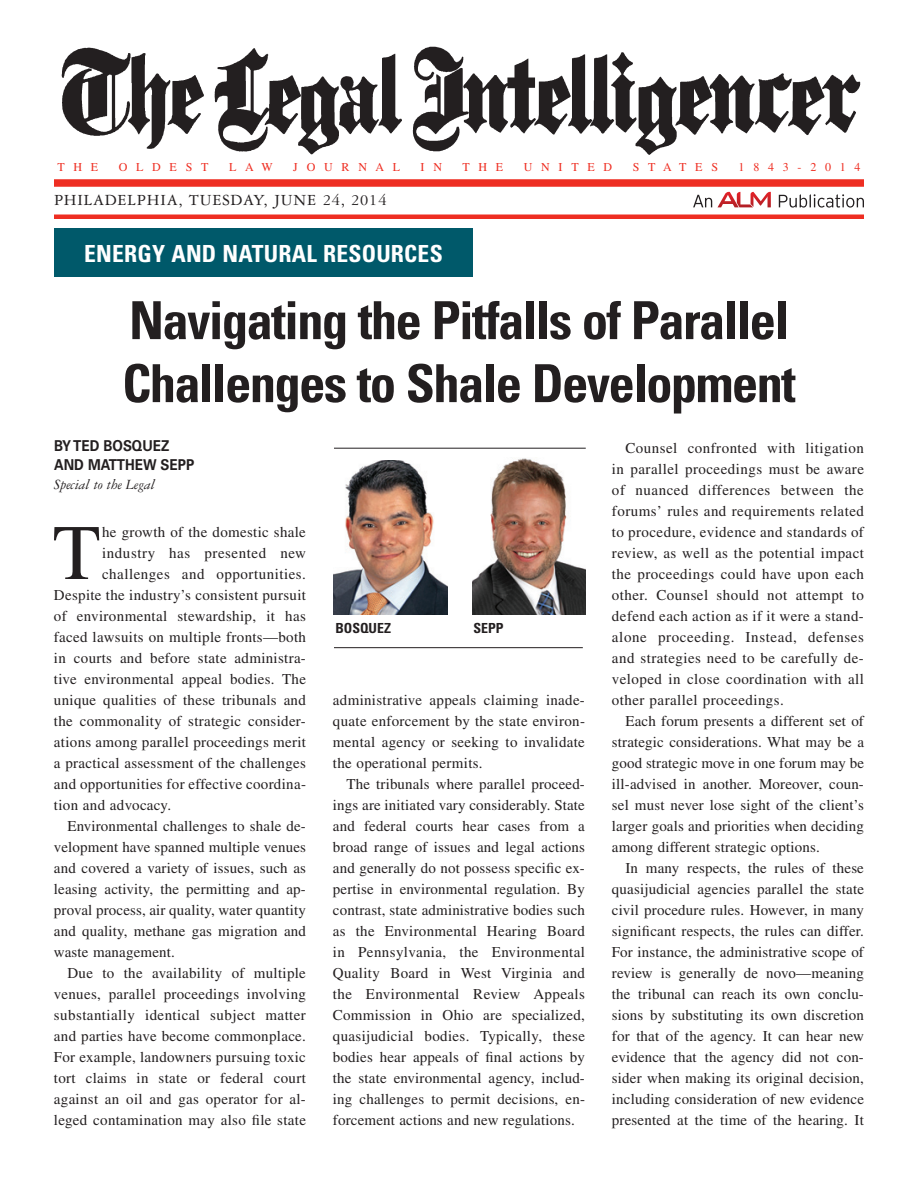
<style>
.page{position:relative;width:918px;height:1188px;background:#fff}
.page>*{position:absolute;margin:0;border:0;box-sizing:border-box;transform-origin:0 0}
.t1{font:78.45px "Times LT Std";color:#231f20}
.t2{font:700 condensed 52.5px/63px "Univers LT Std";letter-spacing:-.03em;color:#231f20}
.t3{font:700 condensed 23.55px "Univers LT Std";letter-spacing:.01em;color:#fff}
.t4{font:16.5px "Garamond 3 LT Std";letter-spacing:.05em;color:#231f20}
.t5{font:15px/21px "Times LT Std";letter-spacing:.02em;color:#231f20;text-align:justify}
.t6{font:700 15px/19.5px "Univers LT Std";color:#231f20;scale:.9 1}
.t7{font:italic 15px "Garamond 3 LT Std";color:#231f20}
.t8{font:700 condensed 13.95px "Univers LT Std";color:#231f20}
.t9{font:12px "Times LT Std";letter-spacing:.73em;color:#ee2e22}
</style>
<div class="page">
<img style="left:61px;top:46px;width:800px;height:109px">
<div style="left:54px;top:179px;width:810px;height:8px;background:#ee2e22"></div>
<div style="left:54px;top:214px;width:810px;height:5px;background:#ee2e22"></div>
<svg style="left:693px;top:195px;width:19px;height:12px"></svg>
<svg style="left:779px;top:194px;width:85px;height:14px"></svg>
<svg style="left:718px;top:192px;width:53px;height:15px"></svg>
<hr style="left:334px;top:647px;width:249px;height:1px;background:#231f20">
<hr style="left:334px;top:448px;width:252px;height:1px;background:#231f20">
<img style="left:334px;top:460px;width:114px;height:154px">
<img style="left:472px;top:458px;width:114px;height:156px">
<div style="left:54px;top:228px;width:419px;height:49px;background:#00596a"></div>
<p class="t9" style="left:57px;top:160px;width:42px">The</p>
<p class="t9" style="left:119px;top:160px;width:87px">Oldest</p>
<p class="t9" style="left:229px;top:160px;width:45px">Law</p>
<p class="t9" style="left:293px;top:160px;width:108px">Jo urnal</p>
<p class="t9" style="left:421px;top:160px;width:23px">i n</p>
<p class="t9" style="left:462px;top:160px;width:42px">t he</p>
<p class="t9" style="left:524px;top:160px;width:90px">Unit ed</p>
<p class="t9" style="left:633px;top:160px;width:13px">St</p>
<p class="t9" style="left:663px;top:160px;width:56px">at es</p>
<p class="t9" style="left:739px;top:160px;width:124px">1843-2014</p>
<p class="t4" style="left:54px;top:192px;width:334px">PHILADELPHIA, TUESDAY, JUNE 24, 2014</p>
<h3 class="t3" style="left:84px;top:240px;width:360px">ENERGY AND NATURAL RESOURCES</h3>
<h2 class="t2" style="left:122px;top:289px;width:675px">Navigating the Pitfalls of Parallel<br>Challenges to Shale Development</h2>
<p class="t6" style="left:54px;top:436px;width:157px">BY TED BOSQUEZ<br>AND MATTHEW SEPP</p>
<p class="t7" style="left:54px;top:477px;width:102px">Special to the Legal</p>
<h1 class="t1" style="left:53px;top:509px;width:49px">T</h1>
<p class="t5" style="left:102px;top:521px;width:205px">he growth of the domestic shale</p>
<p class="t5" style="left:102px;top:542px;width:205px">industry has presented new</p>
<p class="t5" style="left:102px;top:563px;width:205px">challenges and opportunities.</p>
<p class="t5" style="left:54px;top:584px;width:254px">Despite the industry’s consistent pursuit</p>
<p class="t5" style="left:54px;top:605px;width:253px">of environmental stewardship, it has</p>
<p class="t5" style="left:54px;top:626px;width:253px">faced lawsuits on multiple fronts—both</p>
<p class="t5" style="left:54px;top:647px;width:253px">in courts and before state administra-</p>
<p class="t5" style="left:54px;top:668px;width:254px">tive environmental appeal bodies. The</p>
<p class="t5" style="left:54px;top:689px;width:253px">unique qualities of these tribunals and</p>
<p class="t5" style="left:54px;top:710px;width:253px">the commonality of strategic consider-</p>
<p class="t5" style="left:54px;top:731px;width:254px">ations among parallel proceedings merit</p>
<p class="t5" style="left:54px;top:752px;width:254px">a practical assessment of the challenges</p>
<p class="t5" style="left:54px;top:773px;width:254px">and opportunities for effective coordina-</p>
<p class="t5" style="left:54px;top:794px;width:119px">tion and advocacy.</p>
<p class="t5" style="left:67px;top:815px;width:240px">Environmental challenges to shale de-</p>
<p class="t5" style="left:54px;top:836px;width:253px">velopment have spanned multiple venues</p>
<p class="t5" style="left:54px;top:857px;width:254px">and covered a variety of issues, such as</p>
<p class="t5" style="left:54px;top:878px;width:253px">leasing activity, the permitting and ap-</p>
<p class="t5" style="left:54px;top:899px;width:254px">proval process, air quality, water quantity</p>
<p class="t5" style="left:54px;top:920px;width:254px">and quality, methane gas migration and</p>
<p class="t5" style="left:54px;top:941px;width:122px">waste management.</p>
<p class="t5" style="left:67px;top:962px;width:240px">Due to the availability of multiple</p>
<p class="t5" style="left:54px;top:983px;width:254px">venues, parallel proceedings involving</p>
<p class="t5" style="left:54px;top:1004px;width:254px">substantially identical subject matter</p>
<p class="t5" style="left:54px;top:1025px;width:254px">and parties have become commonplace.</p>
<p class="t5" style="left:54px;top:1046px;width:253px">For example, landowners pursuing toxic</p>
<p class="t5" style="left:54px;top:1067px;width:253px">tort claims in state or federal court</p>
<p class="t5" style="left:54px;top:1088px;width:253px">against an oil and gas operator for al-</p>
<p class="t5" style="left:54px;top:1109px;width:254px">leged contamination may also file state</p>
<p class="t8" style="left:335px;top:620px;width:57px">Bosquez</p>
<p class="t8" style="left:474px;top:620px;width:23px">Sepp</p>
<p class="t5" style="left:333px;top:689px;width:254px">administrative appeals claiming inade&shy;quate enforcement by the state environ&shy;mental agency or seeking to invalidate the operational permits.</p>
<p class="t5" style="left:333px;top:773px;width:254px;text-indent:14px">The tribunals where parallel proceed&shy;ings are initiated vary considerably. State and federal courts hear cases from a broad range of issues and legal actions and generally do not possess specific ex&shy;pertise in environmental regulation. By contrast, state administrative bodies such as the Environmental Hearing Board in Pennsylvania, the Environmental Quality Board in West Virginia and the Environmental Review Appeals Commission in Ohio are specialized, quasijudicial bodies. Typically, these bodies hear appeals of final actions by the state environmental agency, includ&shy;ing challenges to permit decisions, en&shy;forcement actions and new regulations.</p>
<p class="t5" style="left:612px;top:437px;width:254px;text-indent:14px">Counsel confronted with litigation in parallel proceedings must be aware of nuanced differences between the forums’ rules and requirements related to procedure, evidence and standards of review, as well as the potential impact the proceedings could have upon each other. Counsel should not attempt to defend each action as if it were a stand&shy;alone proceeding. Instead, defenses and strategies need to be carefully de&shy;veloped in close coordination with all other parallel proceedings.</p>
<p class="t5" style="left:612px;top:710px;width:254px;text-indent:14px">Each forum presents a different set of strategic considerations. What may be a good strategic move in one forum may be ill-advised in another. Moreover, coun&shy;sel must never lose sight of the client’s larger goals and priorities when deciding among different strategic options.</p>
<p class="t5" style="left:612px;top:857px;width:254px;text-indent:14px">In many respects, the rules of these quasijudicial agencies parallel the state civil procedure rules. However, in many significant respects, the rules can differ.<br>For instance, the administrative scope of review is generally de novo—meaning the tribunal can reach its own conclu&shy;sions by substituting its own discretion for that of the agency. It can hear new evidence that the agency did not con&shy;sider when making its original decision, including consideration of new evidence presented at the time of the hearing. It</p>
</div>
